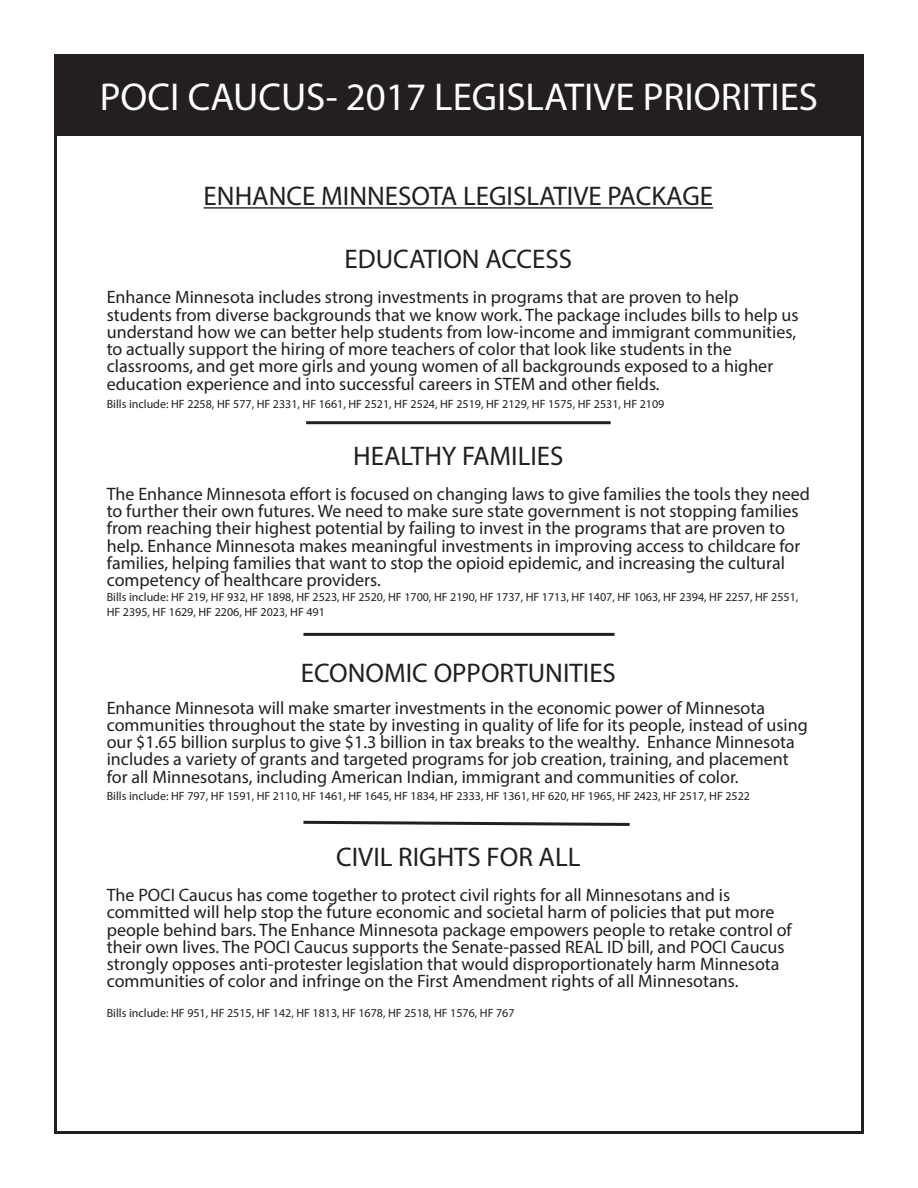
<style>
.page{position:relative;width:918px;height:1188px;background:#fff}
.page>*{position:absolute;margin:0;border:0;box-sizing:border-box;transform-origin:0 0}
.t1{font:39px "Myriad Pro";color:#fff}
.t2{font:27px "Myriad Pro";color:#231f20}
.t3{font:18px/17.2px "Myriad Pro";color:#231f20}
.t4{font:12px/15px "Myriad Pro";color:#231f20}
</style>
<div class="page">
<div style="left:54px;top:55px;width:810px;height:81px;background:#231f20"></div>
<hr style="left:204px;top:207px;width:509px;height:2px;background:#231f20">
<hr style="left:306px;top:421px;width:305px;height:3px;background:#231f20">
<hr style="left:303px;top:633px;width:312px;height:3px;background:#231f20">
<svg style="left:303px;top:820px;width:327px;height:6px"></svg>
<h1 class="t1" style="left:100px;top:73px;width:720px">POCI CAUCUS- 2017 LEGISLATIVE PRIORITIES</h1>
<h2 class="t2" style="left:204px;top:179px;width:511px">ENHANCE MINNESOTA LEGISLATIVE PACKAGE</h2>
<h2 class="t2" style="left:345px;top:242px;width:229px">EDUCATION ACCESS</h2>
<p class="t3" style="left:107px;top:289px;width:693px">Enhance Minnesota includes strong investments in programs that are proven to help students from diverse backgrounds that we know work. The package includes bills to help us understand how we can better help students from low-income and immigrant communities, to actually support the hiring of more teachers of color that look like students in the classrooms, and get more girls and young women of all backgrounds exposed to a higher education experience and into successful careers in STEM and other fields.</p>
<p class="t4" style="left:107px;top:396px;width:559px">Bills include: HF 2258, HF 577, HF 2331, HF 1661, HF 2521, HF 2524, HF 2519, HF 2129, HF 1575, HF 2531, HF 2109</p>
<h2 class="t2" style="left:353px;top:439px;width:212px">HEALTHY FAMILIES</h2>
<p class="t3" style="left:107px;top:485px;width:705px">The Enhance Minnesota effort is focused on changing laws to give families the tools they need to further their own futures. We need to make sure state government is not stopping families from reaching their highest potential by failing to invest in the programs that are proven to help. Enhance Minnesota makes meaningful investments in improving access to childcare for families, helping families that want to stop the opioid epidemic, and increasing the cultural competency of healthcare providers.</p>
<p class="t4" style="left:107px;top:589px;width:693px">Bills include: HF 219, HF 932, HF 1898, HF 2523, HF 2520, HF 1700, HF 2190, HF 1737, HF 1713, HF 1407, HF 1063, HF 2394, HF 2257, HF 2551,<br>HF 2395, HF 1629, HF 2206, HF 2023, HF 491</p>
<h2 class="t2" style="left:301px;top:656px;width:317px">ECONOMIC OPPORTUNITIES</h2>
<p class="t3" style="left:107px;top:699px;width:703px">Enhance Minnesota will make smarter investments in the economic power of Minnesota communities throughout the state by investing in quality of life for its people, instead of using our $1.65 billion surplus to give $1.3 billion in tax breaks to the wealthy. Enhance Minnesota includes a variety of grants and targeted programs for job creation, training, and placement for all Minnesotans, including American Indian, immigrant and communities of color.</p>
<p class="t4" style="left:107px;top:788px;width:645px">Bills include: HF 797, HF 1591, HF 2110, HF 1461, HF 1645, HF 1834, HF 2333, HF 1361, HF 620, HF 1965, HF 2423, HF 2517, HF 2522</p>
<h2 class="t2" style="left:336px;top:840px;width:246px">CIVIL RIGHTS FOR ALL</h2>
<p class="t3" style="left:107px;top:886px;width:687px">The POCI Caucus has come together to protect civil rights for all Minnesotans and is committed will help stop the future economic and societal harm of policies that put more people behind bars. The Enhance Minnesota package empowers people to retake control of their own lives. The POCI Caucus supports the Senate-passed REAL ID bill, and POCI Caucus strongly opposes anti-protester legislation that would disproportionately harm Minnesota communities of color and infringe on the First Amendment rights of all Minnesotans.</p>
<p class="t4" style="left:107px;top:1006px;width:409px">Bills include: HF 951, HF 2515, HF 142, HF 1813, HF 1678, HF 2518, HF 1576, HF 767</p>
</div>
